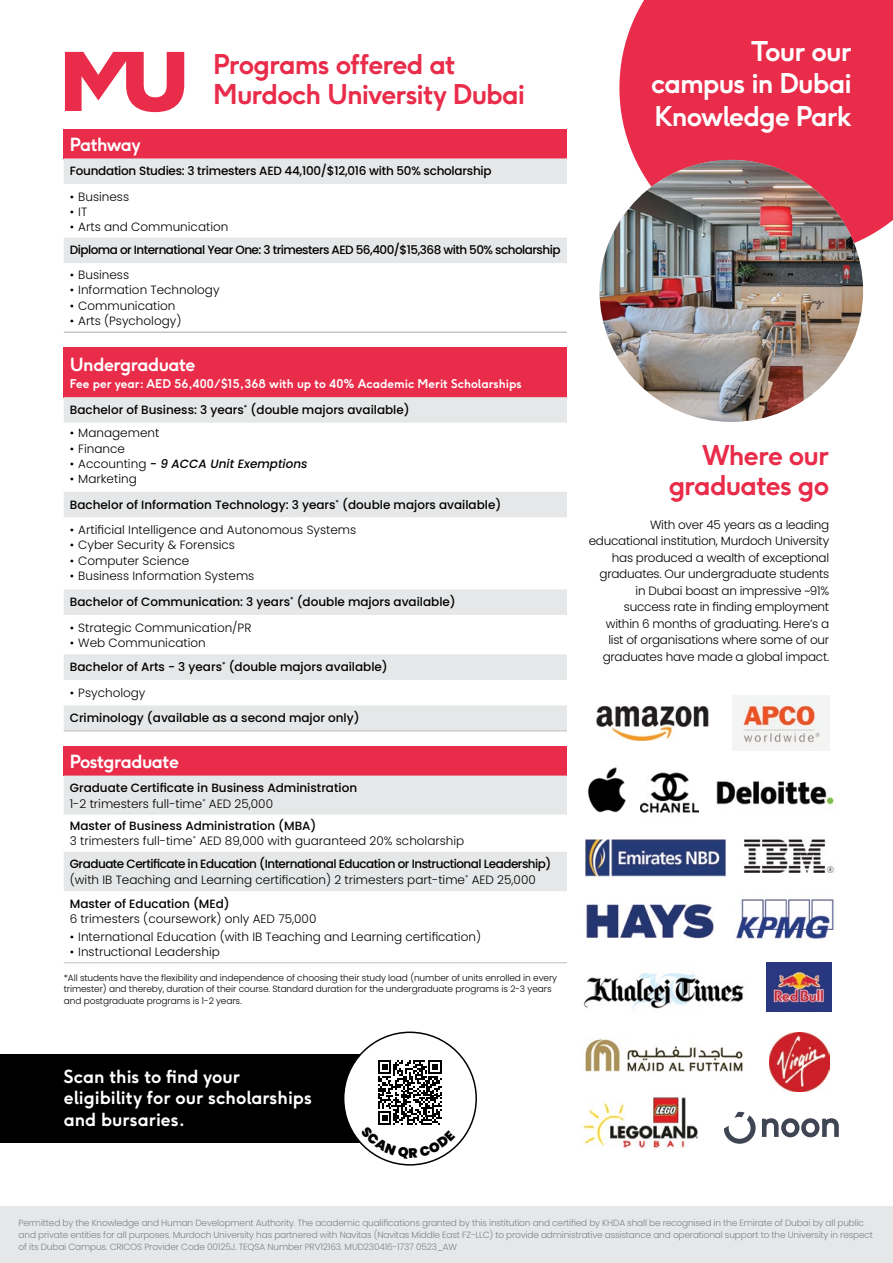
<style>
.page{position:relative;width:893px;height:1263px;background:#fff}
.page>*{position:absolute;margin:0;border:0;box-sizing:border-box;transform-origin:0 0}
.t1{font:700 27px/30px "F37 Ginger";letter-spacing:-.035em;color:#e92c4a}
.t2{font:700 27px/32.4px "F37 Ginger";letter-spacing:-.035em;color:#fff;text-align:justify}
.t3{font:700 18px "F37 Ginger";letter-spacing:-.025em;color:#fff}
.t4{font:700 17.85px/21.5px "F37 Ginger";color:#fff}
.t5{font:300 12px/15.3px "Poppins";color:#000}
.t6{font:500 12px/25.3px "Poppins";color:#000}
.t7{font:300 12px/16.5px "Poppins";letter-spacing:-.02em;color:#000;text-align:right}
.t8{font:500 12px/15.3px "Poppins";letter-spacing:-.04em;color:#000}
.t9{font:500 12px "Poppins";letter-spacing:-.045em;color:#000}
.t10{font:500 12px "Poppins";letter-spacing:-.02em;color:#000}
.t11{font:700 12px "F37 Ginger";color:#fff}
.t12{font:italic 500 12px "Poppins";color:#000}
.t13{font:300 9px/12px "Poppins";letter-spacing:-.02em;color:#808285}
.t14{font:300 9px/11.2px "Poppins";letter-spacing:-.01em;color:#000}
.s1{font-weight:300;font-style:normal}
.s2{font-weight:300}
.s3{font-weight:500}
</style>
<div class="page">
<div style="left:619px;top:0;width:274px;height:239px;background:#e92c4a"></div>
<div style="left:0;top:1206px;width:893px;height:57px;background:#e6e7e8"></div>
<div style="left:64px;top:129px;width:503px;height:29px;background:#e92c4a"></div>
<svg style="left:64px;top:158px;width:503px;height:105px"></svg>
<hr style="left:64px;top:332px;width:503px;height:1px;background:#a7a9ac">
<div style="left:64px;top:347px;width:503px;height:50px;background:#e92c4a"></div>
<svg style="left:64px;top:397px;width:503px;height:333px"></svg>
<hr style="left:64px;top:730px;width:503px;height:1px;background:#bcbec0">
<div style="left:64px;top:746px;width:503px;height:29px;background:#e92c4a"></div>
<div style="left:64px;top:775px;width:503px;height:40px;background:#e6e7e8"></div>
<div style="left:64px;top:852px;width:503px;height:39px;background:#e6e7e8"></div>
<hr style="left:64px;top:962px;width:503px;height:1px;background:#bcbec0">
<svg style="left:65px;top:52px;width:119px;height:60px"></svg>
<img style="left:599px;top:160px;width:264px;height:262px">
<div style="left:0;top:1054px;width:419px;height:89px;background:#000"></div>
<div style="left:344px;top:1032px;width:132px;height:133px;background:#fff;border-radius:50%"></div>
<img style="left:587px;top:767px;width:39px;height:46px">
<img style="left:766px;top:963px;width:66px;height:49px">
<img style="left:641px;top:772px;width:58px;height:42px">
<img style="left:769px;top:1032px;width:60px;height:60px">
<img style="left:716px;top:781px;width:118px;height:24px">
<img style="left:583px;top:973px;width:161px;height:36px">
<img style="left:584px;top:1039px;width:159px;height:34px">
<img style="left:585px;top:839px;width:141px;height:38px">
<img style="left:596px;top:705px;width:113px;height:35px">
<img style="left:744px;top:839px;width:90px;height:34px">
<img style="left:735px;top:899px;width:99px;height:41px">
<img style="left:732px;top:696px;width:97px;height:54px">
<img style="left:583px;top:1097px;width:115px;height:51px">
<svg style="left:762px;top:1118px;width:77px;height:19px"></svg>
<svg style="left:725px;top:1112px;width:31px;height:32px"></svg>
<img style="left:586px;top:904px;width:128px;height:35px">
<svg style="left:361px;top:1060px;width:94px;height:99px"></svg>
<h1 class="t1" style="left:213px;top:49px;width:313px">Programs offered at<br>Murdoch University Dubai</h1>
<h2 class="t3" style="left:70px;top:133px;width:72px">Pathway</h2>
<p class="t10" style="left:70px;top:164px;width:423px">Foundation Studies: 3 trimesters AED 44,100/$12,016 with 50% scholarship</p>
<p class="t5" style="left:70px;top:189px;width:61px">• Business</p>
<p class="t5" style="left:70px;top:204px;width:19px">• IT</p>
<p class="t5" style="left:70px;top:220px;width:160px">• Arts and Communication</p>
<p class="t9" style="left:70px;top:243px;width:492px">Diploma or International Year One: 3 trimesters AED 56,400/$15,368 with 50% scholarship</p>
<p class="t5" style="left:70px;top:267px;width:61px">• Business</p>
<p class="t5" style="left:70px;top:283px;width:151px">• Information Technology</p>
<p class="t5" style="left:70px;top:298px;width:107px">• Communication</p>
<p class="t5" style="left:70px;top:313px;width:113px">• Arts (Psychology)</p>
<h2 class="t3" style="left:70px;top:353px;width:127px">Undergraduate</h2>
<p class="t11" style="left:70px;top:375px;width:454px">Fee per year: AED 56,400/$15,368 with up to 40% Academic Merit Scholarships</p>
<p class="t6" style="left:70px;top:397px;width:341px">Bachelor of Business: 3 years<sup>*</sup> (double majors available)</p>
<p class="t5" style="left:70px;top:426px;width:91px">• Management</p>
<p class="t5" style="left:70px;top:441px;width:57px">• Finance</p>
<p class="t12" style="left:70px;top:457px;width:239px"><span class="s1">• Accounting</span> - 9 ACCA Unit Exemptions</p>
<p class="t6" style="left:70px;top:466px;width:433px"><span class="s2">• Marketing<br></span>Bachelor of Information Technology: 3 years<sup>*</sup> (double majors available)</p>
<p class="t5" style="left:70px;top:522px;width:288px">• Artificial Intelligence and Autonomous Systems</p>
<p class="t5" style="left:70px;top:538px;width:167px">• Cyber Security &amp; Forensics</p>
<p class="t5" style="left:70px;top:553px;width:121px">• Computer Science</p>
<p class="t6" style="left:70px;top:563px;width:388px;line-height:26.1px"><span class="s2">• Business Information Systems<br></span>Bachelor of Communication: 3 years<sup>*</sup> (double majors available)</p>
<p class="t5" style="left:70px;top:620px;width:183px">• Strategic Communication/PR</p>
<p class="t6" style="left:70px;top:631px;width:320px;line-height:24.2px"><span class="s2">• Web Communication<br></span>Bachelor of Arts - 3 years<sup>*</sup> (double majors available)</p>
<p class="t5" style="left:70px;top:685px;width:77px">• Psychology</p>
<p class="t6" style="left:70px;top:705px;width:291px">Criminology (available as a second major only)</p>
<h2 class="t3" style="left:70px;top:750px;width:111px">Postgraduate</h2>
<p class="t6" style="left:70px;top:781px;width:289px;line-height:15.3px">Graduate Certificate in Business Administration<br><span class="s2">1-2 trimesters full-time</span><sup>*</sup> <span class="s2">AED 25,000</span></p>
<p class="t5" style="left:70px;top:818px;width:396px"><span class="s3">Master of Business Administration (MBA)<br></span>3 trimesters full-time<sup>*</sup> AED 89,000 with guaranteed 20% scholarship</p>
<p class="t8" style="left:70px;top:857px;width:483px">Graduate Certificate in Education (International Education or Instructional Leadership) <span class="s2">(with IB Teaching and Learning certification) 2 trimesters part-time</span><sup>*</sup> <span class="s2">AED 25,000</span></p>
<p class="t6" style="left:70px;top:891px;width:162px">Master of Education (MEd)</p>
<p class="t5" style="left:70px;top:912px;width:248px">6 trimesters (coursework) only AED 75,000</p>
<p class="t5" style="left:70px;top:929px;width:413px">• International Education (with IB Teaching and Learning certification)</p>
<p class="t5" style="left:70px;top:944px;width:152px">• Instructional Leadership</p>
<p class="t14" style="left:64px;top:972px;width:495px">*All students have the flexibility and independence of choosing their study load (number of units enrolled in every trimester) and thereby, duration of their course. Standard duration for the undergraduate programs is 2-3 years and postgraduate programs is 1-2 years.</p>
<h3 class="t4" style="left:64px;top:1065px;width:250px">Scan this to find your eligibility for our scholarships and bursaries.</h3>
<h1 class="t2" style="left:651px;top:34px;width:202px;text-indent:100px">Tour our campus in Dubai Knowledge Park</h1>
<h1 class="t1" style="left:669px;top:440px;width:162px;text-align:right">Where our graduates go</h1>
<p class="t7" style="left:589px;top:516px;width:242px">With over 45 years as a leading educational institution, Murdoch University has produced a wealth of exceptional graduates. Our undergraduate students in Dubai boast an impressive ~91% success rate in finding employment within 6 months of graduating. Here’s a list of organisations where some of our graduates have made a global impact.</p>
<p class="t13" style="left:19px;top:1217px;width:856px">Permitted by the Knowledge and Human Development Authority. The academic qualifications granted by this institution and certified by KHDA shall be recognised in the Emirate of Dubai by all public and private entities for all purposes. Murdoch University has partnered with Navitas (Navitas Middle East FZ-LLC) to provide administrative assistance and operational support to the University in respect of its Dubai Campus. CRICOS Provider Code 00125J. TEQSA Number PRV12163. MUD230416-1737 0523_AW</p>
</div>
